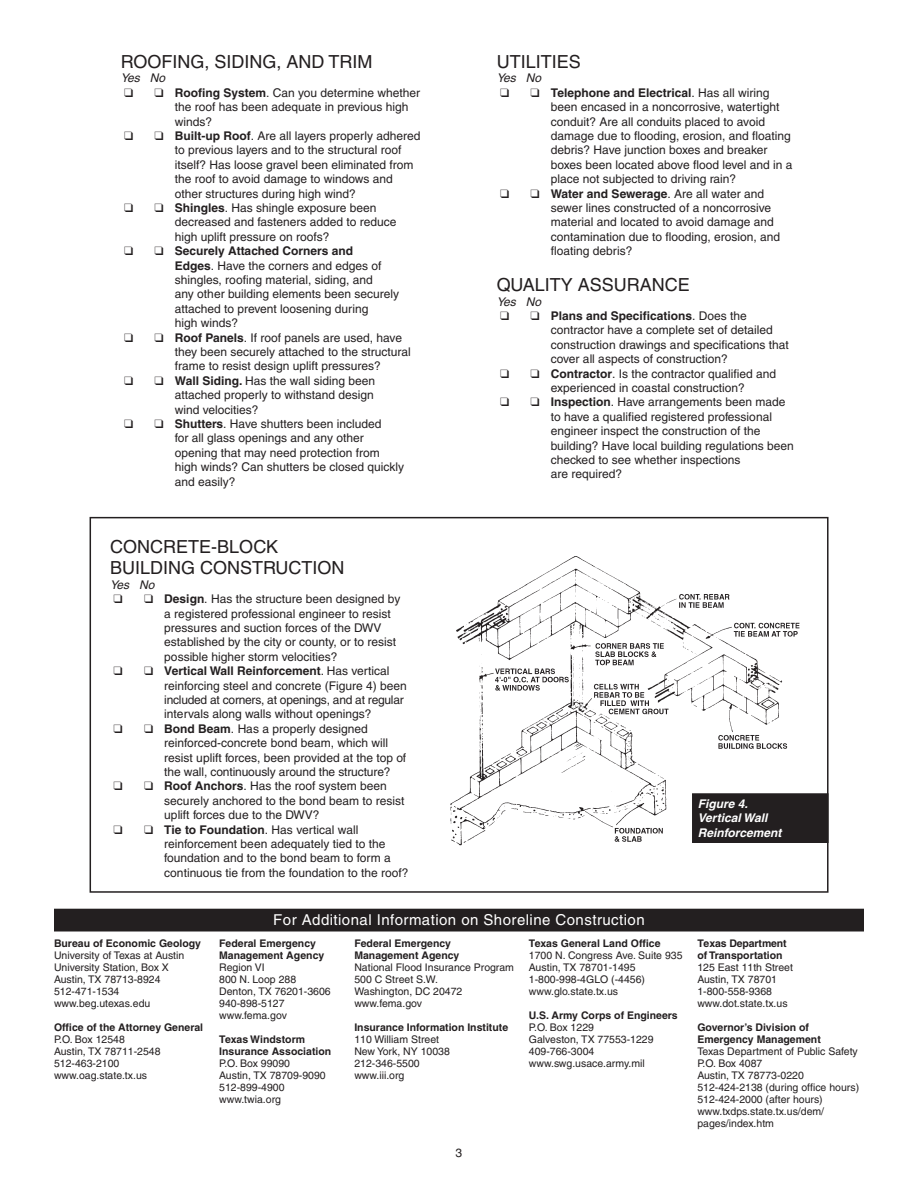
<style>
.page{position:relative;width:918px;height:1188px;background:#fff}
.page>*{position:absolute;margin:0;border:0;box-sizing:border-box;transform-origin:0 0}
.t1{font:18px/21.6px "Helvetica";color:#231f20}
.t2{font:15px "Helvetica";letter-spacing:.03em;color:#fff}
.t3{font:12px/14.4px "Helvetica";color:#231f20}
.t4{font:italic 700 12px/14.4px "Helvetica";color:#fff}
.t5{font:italic 12px "Helvetica";color:#231f20}
.t6{font:10.5px/12px "Helvetica";color:#231f20}
.t7{font:700 10.5px/12px "Helvetica";color:#231f20}
.s1{font-weight:700}
</style>
<div class="page">
<div style="left:55px;top:909px;width:808px;height:22px;background:#231f20"></div>
<div style="left:54px;top:909px;width:810px;height:23px;border:2px solid #231f20"></div>
<div style="left:90px;top:517px;width:739px;height:376px;border:2px solid #231f20"></div>
<img style="left:451px;top:556px;width:348px;height:289px">
<div style="left:693px;top:794px;width:135px;height:48px;background:#231f20"></div>
<div style="left:692px;top:793px;width:137px;height:50px;border:2px solid #231f20"></div>
<h1 class="t1" style="left:121px;top:51px;width:251px">Roofing, Siding, and Trim</h1>
<p class="t5" style="left:121px;top:71px;width:46px">Yes No</p>
<p class="t3" style="left:175px;top:85px;width:247px;text-indent:-51px">❑ ❑ <span class="s1">Roofing System</span>. Can you determine whether the roof has been adequate in previous high winds?</p>
<p class="t3" style="left:175px;top:129px;width:247px;text-indent:-51px">❑ ❑ <span class="s1">Built-up Roof</span>. Are all layers properly adhered to previous layers and to the structural roof itself? Has loose gravel been eliminated from the roof to avoid damage to windows and other structures during high wind?</p>
<p class="t3" style="left:175px;top:201px;width:223px;text-indent:-51px">❑ ❑ <span class="s1">Shingles</span>. Has shingle exposure been decreased and fasteners added to reduce high uplift pressure on roofs?</p>
<p class="t3" style="left:175px;top:244px;width:226px;text-indent:-51px">❑ ❑ <span class="s1">Securely Attached Corners and<br>Edges</span>. Have the corners and edges of shingles, roofing material, siding, and<br>any other building elements been securely attached to prevent loosening during<br>high winds?</p>
<p class="t3" style="left:175px;top:330px;width:237px;text-indent:-51px">❑ ❑ <span class="s1">Roof Panels</span>. If roof panels are used, have they been securely attached to the structural frame to resist design uplift pressures?</p>
<p class="t3" style="left:175px;top:373px;width:202px;text-align:justify;text-indent:-51px">❑ ❑ <span class="s1">Wall Siding.</span> Has the wall siding been attached properly to withstand design wind velocities?</p>
<p class="t3" style="left:175px;top:417px;width:231px;text-indent:-51px">❑ ❑ <span class="s1">Shutters</span>. Have shutters been included<br>for all glass openings and any other opening that may need protection from high winds? Can shutters be closed quickly and easily?</p>
<h1 class="t1" style="left:110px;top:536px;width:236px">Concrete-Block<br>Bu ilding Construction</h1>
<p class="t5" style="left:110px;top:578px;width:46px">Yes No</p>
<p class="t3" style="left:164px;top:592px;width:238px;text-indent:-51px">❑ ❑ <span class="s1">Design</span>. Has the structure been designed by a registered professional engineer to resist pressures and suction forces of the DWV established by the city or county, or to resist possible higher storm velocities?</p>
<p class="t3" style="left:164px;top:664px;width:244px;text-indent:-51px">❑ ❑ <span class="s1">Vertical Wall Reinforcement</span>. Has vertical reinforcing steel and concrete (Figure 4) been included at corners, at openings, and at regular intervals along walls without openings?</p>
<p class="t3" style="left:164px;top:721px;width:243px;text-indent:-51px">❑ ❑ <span class="s1">Bond Beam</span>. Has a properly designed reinforced-concrete bond beam, which will resist uplift forces, been provided at the top of the wall, continuously around the structure?</p>
<p class="t3" style="left:164px;top:779px;width:242px;text-indent:-51px">❑ ❑ <span class="s1">Roof Anchors</span>. Has the roof system been securely anchored to the bond beam to resist uplift forces due to the DWV?</p>
<p class="t3" style="left:164px;top:822px;width:246px;text-indent:-51px">❑ ❑ <span class="s1">Tie to Foundation</span>. Has vertical wall reinforcement been adequately tied to the foundation and to the bond beam to form a continuous tie from the foundation to the roof?</p>
<h1 class="t1" style="left:497px;top:51px;width:72px">Utilities</h1>
<p class="t5" style="left:497px;top:71px;width:46px">Yes No</p>
<p class="t3" style="left:551px;top:85px;width:243px;text-indent:-51px">❑ ❑ <span class="s1">Telephone and Electrical</span>. Has all wiring been encased in a noncorrosive, watertight conduit? Are all conduits placed to avoid damage due to flooding, erosion, and floating debris? Have junction boxes and breaker boxes been located above flood level and in a place not subjected to driving rain?</p>
<p class="t3" style="left:551px;top:186px;width:231px;text-indent:-51px">❑ ❑ <span class="s1">Water and Sewerage</span>. Are all water and sewer lines constructed of a noncorrosive material and located to avoid damage and contamination due to flooding, erosion, and floating debris?</p>
<h1 class="t1" style="left:497px;top:274px;width:94px">Quality Assu</h1>
<h1 class="t1" style="left:627px;top:274px;width:62px">rance</h1>
<p class="t5" style="left:497px;top:294px;width:46px">Yes No</p>
<p class="t3" style="left:551px;top:309px;width:239px;text-indent:-51px">❑ ❑ <span class="s1">Plans and Specifications</span>. Does the contractor have a complete set of detailed construction drawings and specifications that cover all aspects of construction?</p>
<p class="t3" style="left:551px;top:366px;width:227px;text-indent:-51px">❑ ❑ <span class="s1">Contractor</span>. I s the contractor qualified and experienced in coastal construction?</p>
<p class="t3" style="left:551px;top:395px;width:245px;text-indent:-51px">❑ ❑ <span class="s1">Inspection</span>. Have arrangements been made to have a qualified registered professional engineer inspect the construction of the building? Have local building regulations been checked to see whether inspections<br>are required?</p>
<p class="t4" style="left:698px;top:796px;width:85px">Figure 4.<br>Vertical Wall<br>Reinforcement</p>
<p class="t7" style="left:54px;top:937px;width:149px">Bureau of Economic Geology</p>
<p class="t6" style="left:54px;top:949px;width:132px">University of Texas at Austin<br>University Station, Box X<br>Austin, TX 7871 3-8924<br>512-471 -1 534 www.beg.utexas.edu</p>
<p class="t7" style="left:54px;top:1021px;width:151px">Office of the Attorney General</p>
<p class="t6" style="left:54px;top:1033px;width:108px">P.O. Box 12548<br>Austin, TX 78711 -2548<br>512-463-21 00 www.oag.state.tx.us</p>
<p class="t2" style="left:273px;top:911px;width:373px">For Additional I nformation on Shoreline Construction</p>
<p class="t7" style="left:219px;top:937px;width:107px">Federal Emergency<br>Management Agency</p>
<p class="t6" style="left:219px;top:961px;width:113px">Region VI<br>800 N. Loop 288<br>Denton, TX 76201 -3606<br>940-898-5127 www.fema.gov</p>
<p class="t7" style="left:219px;top:1033px;width:114px">Texas Windstorm<br>Insurance Association</p>
<p class="t6" style="left:219px;top:1057px;width:108px">P.O. Box 99090<br>Austin, TX 78709-9090<br>512-899-4900 www.twia.org</p>
<p class="t7" style="left:354px;top:937px;width:107px">Federal Emergency<br>Management Agency</p>
<p class="t6" style="left:354px;top:961px;width:161px">National Flood I nsurance Program<br>500 C Street S.W.<br>Washington, DC 20472 www.fema.gov</p>
<p class="t7" style="left:354px;top:1021px;width:155px">Insurance Information Institute</p>
<p class="t6" style="left:354px;top:1033px;width:97px">11 0 William Street<br>New York, NY 1 0038<br>212-346-5500 www.iii.org</p>
<p class="t7" style="left:529px;top:937px;width:133px">Texas General Land Office</p>
<p class="t6" style="left:529px;top:950px;width:155px">1 700 N. Congress Ave. Suite 935<br>Austin, TX 78701 -1 495<br>1 -800-998-4GLO (-4456) www.glo.state.tx.us</p>
<p class="t7" style="left:529px;top:1009px;width:150px">U.S. Army Corps of Engineers</p>
<p class="t6" style="left:529px;top:1022px;width:126px">P.O. Box 1229<br>Galveston, TX 77553-1229<br>409-766-3004 www.swg.usace.army.mil</p>
<p class="t7" style="left:697px;top:937px;width:91px">Texas Department of Transportation</p>
<p class="t6" style="left:697px;top:961px;width:97px">125 East 11 th Street<br>Austin, TX 78701<br>1 -800-558-9368 www.dot.state.tx.us</p>
<p class="t7" style="left:697px;top:1021px;width:125px">Governor’s Division of<br>Emergency Management</p>
<p class="t6" style="left:697px;top:1045px;width:163px">Texas Department of Public Safety<br>P.O. Box 4087<br>Austin, TX 78773-0220<br>512-424-21 38 (during office hours)<br>512-424-2000 (after hours) www.txdps.state.tx.us/dem/ pages/index.htm</p>
</div>
